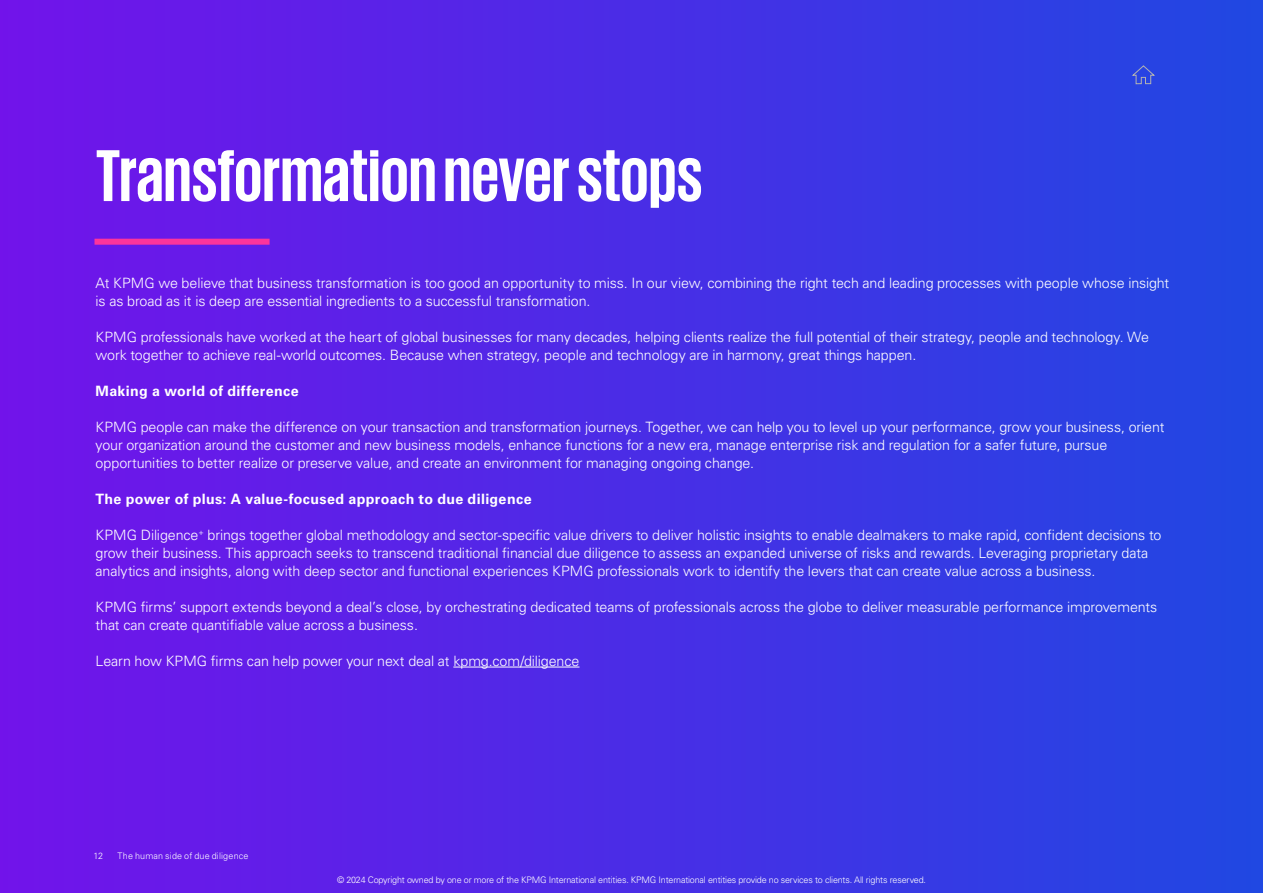
<style>
.page{position:relative;width:1263px;height:893px;background:#fff}
.page>*{position:absolute;margin:0;border:0;box-sizing:border-box;transform-origin:0 0}
.t1{font:700 75px "KPMG";letter-spacing:-.005em;color:#fff}
.t2{font:300 14.25px/18px "Univers LT Std";letter-spacing:-.01em;color:#fff}
.t3{font:700 14.25px "Univers LT Std";letter-spacing:.025em;color:#fff}
.t4{font:300 9px "Univers LT Std";letter-spacing:-.02em;color:#fff}
.t5{font:300 9px "Univers LT Std";letter-spacing:.02em;color:#fff}
</style>
<div class="page">
<div style="left:0;top:0;width:1263px;height:893px;background:linear-gradient(to right,#7312ea,#2048e2)"></div>
<hr style="left:453px;top:667px;width:126px;height:1px;background:#fff">
<div style="left:94px;top:239px;width:176px;height:6px;background:#fd349c"></div>
<svg style="left:1131px;top:65px;width:25px;height:19px"></svg>
<h1 class="t1" style="left:96px;top:138px;width:609px">Transformation neverstops</h1>
<p class="t2" style="left:96px;top:274px;width:1075px">At KPMG we believe that business transformation is too good an opportunity to miss. In our view, combining the right tech and leading processes with people whose insight is as broad as it is deep are essential ingredients to a successful transformation.</p>
<p class="t2" style="left:96px;top:328px;width:1055px">KPMG professionals have worked at the heart of global businesses for many decades, helping clients realize the full potential of their strategy, people and technology. We work together to achieve real-world outcomes. Because when strategy, people and technology are in harmony, great things happen.</p>
<p class="t3" style="left:96px;top:382px;width:205px">Making a world of difference</p>
<p class="t2" style="left:96px;top:417px;width:1070px">KPMG people can make the difference on your transaction and transformation journeys. Together, we can help you to level up your performance, grow your business, orient your organization around the customer and new business models, enhance functions for a new era, manage enterprise risk and regulation for a safer future, pursue opportunities to better realize or preserve value, and create an environment for managing ongoing change.</p>
<p class="t3" style="left:96px;top:490px;width:437px">The power of plus: A value-focused approach to due diligence</p>
<p class="t2" style="left:96px;top:526px;width:1067px">KPMG Diligence<sup>+</sup> brings together global methodology and sector-specific value drivers to deliver holistic insights to enable dealmakers to make rapid, confident decisions to grow their business. This approach seeks to transcend traditional financial due diligence to assess an expanded universe of risks and rewards. Leveraging proprietary data analytics and insights, along with deep sector and functional experiences KPMG professionals work to identify the levers that can create value across a business.</p>
<p class="t2" style="left:96px;top:598px;width:1063px">KPMG firms’ support extends beyond a deal’s close, by orchestrating dedicated teams of professionals across the globe to deliver measurable performance improvements that can create quantifiable value across a business.</p>
<p class="t2" style="left:96px;top:651px;width:485px">Learn how KPMG firms can help power your next deal at kpmg.com/diligence</p>
<p class="t4" style="left:94px;top:851px;width:11px">12</p>
<p class="t5" style="left:118px;top:851px;width:132px">The human side of due diligence</p>
<p class="t4" style="left:337px;top:875px;width:590px">© 2024 Copyright owned by one or more of the KPMG International entities. KPMG International entities provide no services to clients. All rights reserved.</p>
</div>
